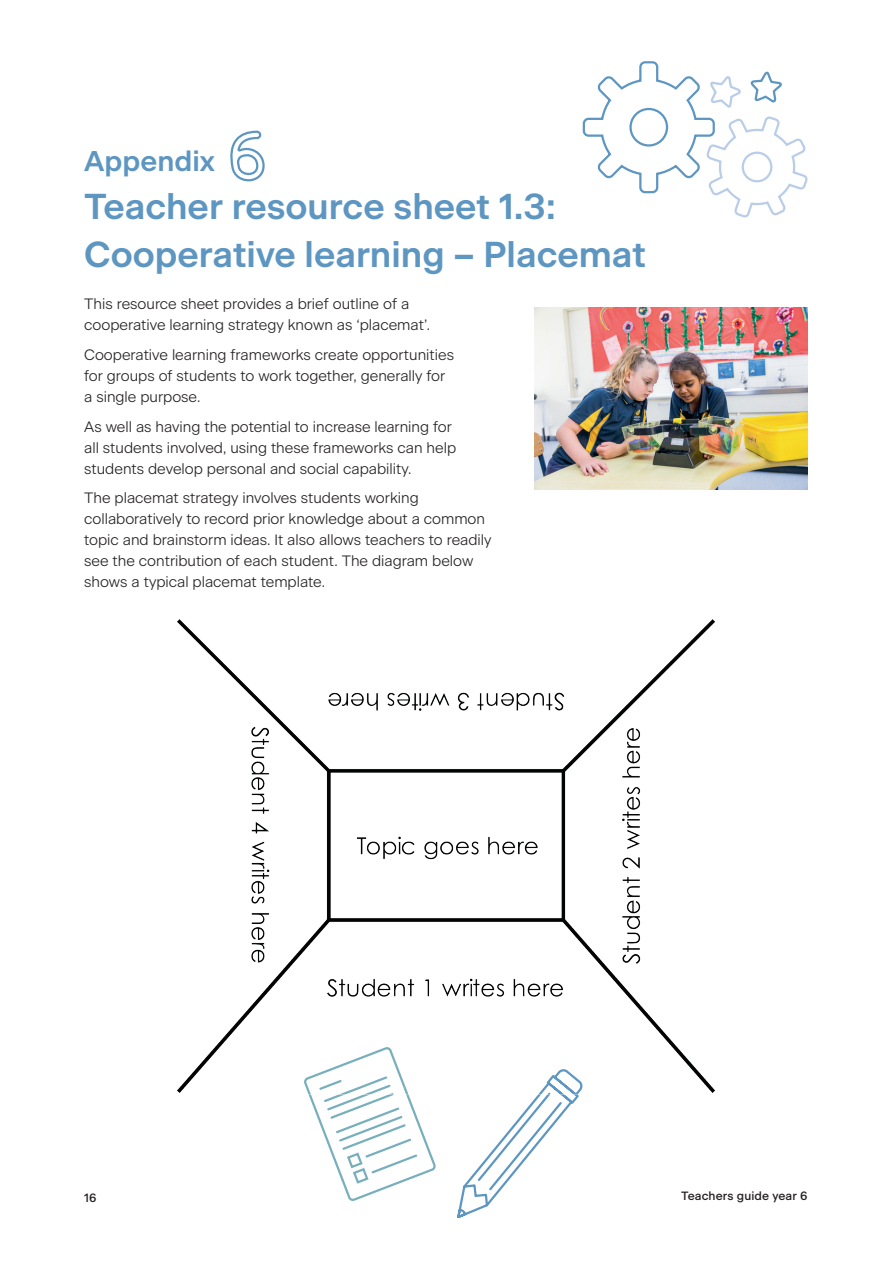
<style>
.page{position:relative;width:893px;height:1265px;background:#fff}
.page>*{position:absolute;margin:0;border:0;box-sizing:border-box;transform-origin:0 0}
.Heading_-_Main{font:600 36px/48px "Beausite Classic";color:#5e96c2}
.Heading_-_Activity{font:600 28.5px "Beausite Classic";color:#5e96c2}
.Body_-_Main{font:300 15px/21px "Beausite Classic";color:#231f20}
.t1{font:500 12px "Beausite Classic";letter-spacing:.01em;color:#231f20}
</style>
<div class="page">
<svg style="left:582px;top:61px;width:226px;height:157px"></svg>
<svg style="left:457px;top:1094px;width:122px;height:125px"></svg>
<svg style="left:308px;top:1094px;width:128px;height:107px"></svg>
<img style="left:534px;top:308px;width:273px;height:181px">
<img style="left:177px;top:619px;width:538px;height:475px">
<svg style="left:230px;top:130px;width:34px;height:52px"></svg>
<p class="Heading_-_Activity" style="left:84px;top:139px;width:132px">Appendix</p>
<p class="Heading_-_Main" style="left:84px;top:180px;width:563px">Teacher resource sheet 1.3:<br>Cooperative learning – Placemat</p>
<p class="Body_-_Main" style="left:84px;top:292px;width:347px">This resource sheet provides a brief outline of a cooperative learning strategy known as ‘placemat’.</p>
<p class="Body_-_Main" style="left:84px;top:343px;width:371px">Cooperative learning frameworks create opportunities for groups of students to work together, generally for a single purpose.</p>
<p class="Body_-_Main" style="left:84px;top:414px;width:373px">As well as having the potential to increase learning for all students involved, using these frameworks can help students develop personal and social capability.</p>
<p class="Body_-_Main" style="left:84px;top:486px;width:409px">The placemat strategy involves students working collaboratively to record prior knowledge about a common topic and brainstorm ideas. It also allows teachers to readily see the contribution of each student. The diagram below shows a typical placemat template.</p>
<p class="t1" style="left:84px;top:1188px;width:14px">16</p>
<p class="t1" style="left:681px;top:1186px;width:128px">Teachers guide year 6</p>
</div>
